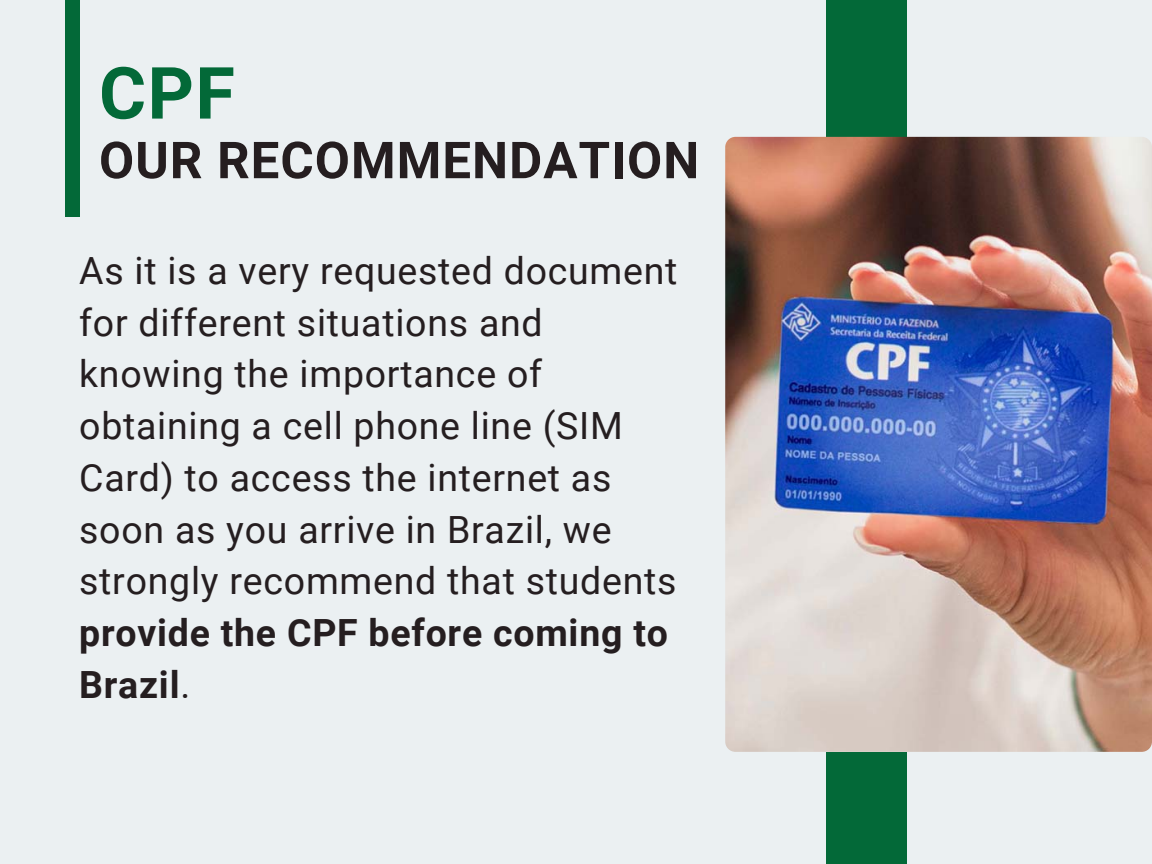
<style>
.page{position:relative;width:1152px;height:864px;background:#ebf0f2}
.page>*{position:absolute;margin:0;border:0;box-sizing:border-box;transform-origin:0 0}
.t1{font:700 72px "Roboto";color:#036938}
.t2{font:700 51px "Roboto";letter-spacing:.02em;color:#251e20}
.t3{font:37.5px/51.8px "Roboto";letter-spacing:.02em;color:#251e20}
.s1{font-weight:700}
</style>
<div class="page">
<div style="left:65px;top:0;width:14px;height:217px;background:#036938"></div>
<div style="left:826px;top:0;width:81px;height:137px;background:#036938"></div>
<div style="left:826px;top:752px;width:81px;height:112px;background:#036938"></div>
<img style="left:725px;top:137px;width:427px;height:615px;border-radius:10px">
<h1 class="t1" style="left:99px;top:52px;width:137px">CPF</h1>
<h1 class="t2" style="left:99px;top:131px;width:602px">OUR RECOMMENDATION</h1>
<p class="t3" style="left:79px;top:245px;width:600px">As it is a very requested document for different situations and knowing the importance of obtaining a cell phone line (SIM<br>Card) to access the internet as soon as you arrive in Brazil, we strongly recommend that students <span class="s1">provide the CPF before coming to<br>Brazil</span>.</p>
</div>
